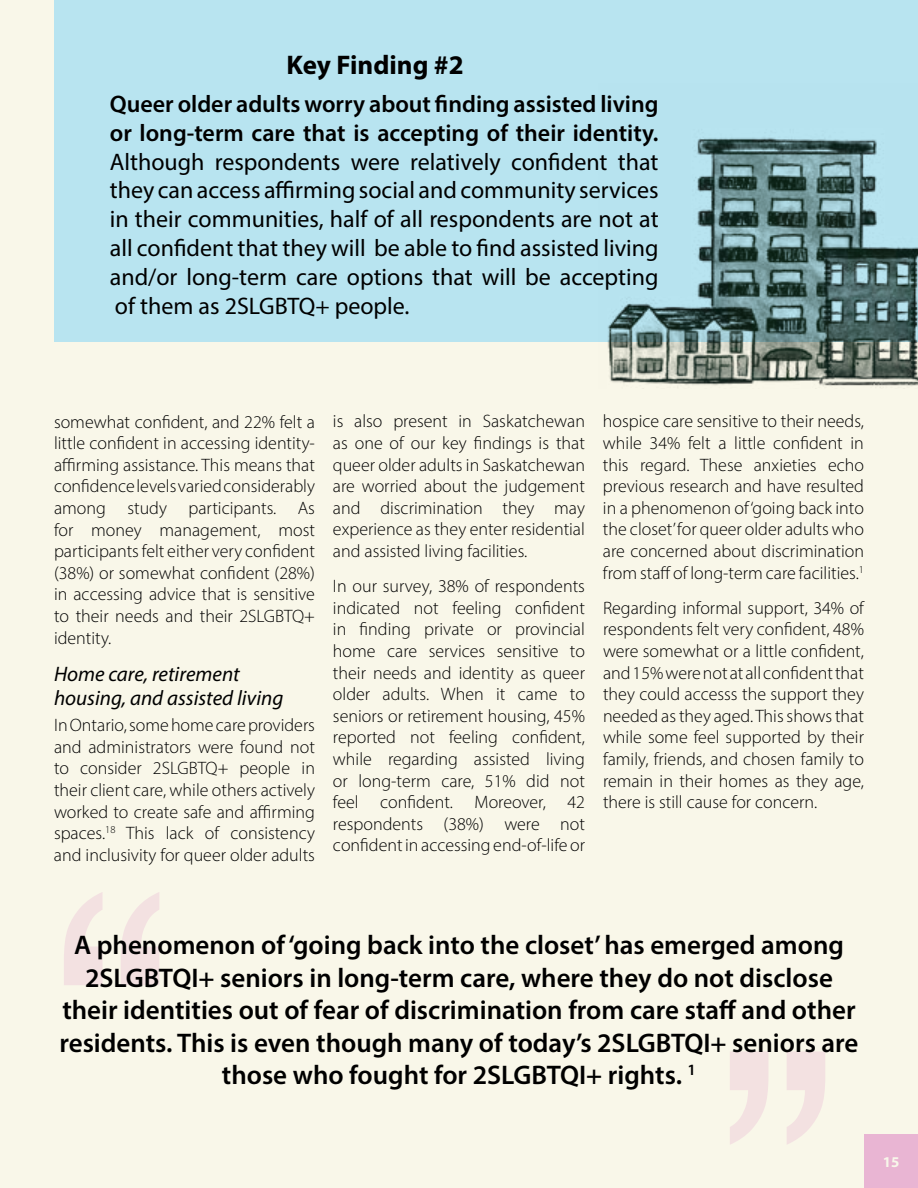
<style>
.page{position:relative;width:918px;height:1188px;background:#f9f7e9}
.page>*{position:absolute;margin:0;border:0;box-sizing:border-box;transform-origin:0 0}
.t1{font:300px "Geneva";color:#e9b5d3}
.t2{font:600 27px/32.4px "Myriad Pro";color:#000;text-align:center}
.t3{font:700 27px "Myriad Pro";color:#000}
.t4{font:24px/28.8px "Myriad Pro";color:#000;text-align:justify}
.t5{font:600 24px/28.8px "Myriad Pro";color:#000}
.t6{font:italic 21px/24px "Myriad Pro";color:#000}
.t7{font:300 18px/21.6px "Myriad Pro";color:#000;text-align:justify}
.t8{font:700 15px "Myriad Pro";color:#f8f7ea}
</style>
<div class="page">
<div style="left:864px;top:1134px;width:54px;height:54px;background:#e9b5d3"></div>
<div style="left:54px;top:0;width:864px;height:342px;background:#b8e4f0"></div>
<img style="left:607px;top:137px;width:311px;height:251px">
<h2 class="t3" style="left:287px;top:48px;width:179px">Key Finding #2</h2>
<h3 class="t5" style="left:110px;top:89px;width:550px">Queer older adults worry about finding assisted living or long-term care that is accepting of their identity.</h3>
<p class="t4" style="left:110px;top:147px;width:550px">Although respondents were relatively confident that they can access affirming social and community services in their communities, half of all respondents are not at all confident that they will be able to find assisted living and/or long-term care options that will be accepting of them as 2SLGBTQ+ people.</p>
<p class="t7" style="left:54px;top:411px;width:263px">somewhat confident, and 22% felt a little confident in accessing identity&shy;affirming assistance. This means that confidence levels varied considerably among study participants. As for money management, most participants felt either very confident (38%) or somewhat confident (28%) in accessing advice that is sensitive to their needs and their 2SLGBTQ+ identity.</p>
<p class="t6" style="left:54px;top:662px;width:231px">Home care, retirement housing, and assisted living</p>
<p class="t7" style="left:54px;top:714px;width:263px">In Ontario, some home care providers and administrators were found not to consider 2SLGBTQ+ people in their client care, while others actively worked to create safe and affirming spaces.<sup>18</sup> This lack of consistency and inclusivity for queer older adults</p>
<p class="t7" style="left:333px;top:411px;width:254px">is also present in Saskatchewan as one of our key findings is that queer older adults in Saskatchewan are worried about the judgement and discrimination they may experience as they enter residential and assisted living facilities.</p>
<p class="t7" style="left:333px;top:575px;width:254px">In our survey, 38% of respondents indicated not feeling confident in finding private or provincial home care services sensitive to their needs and identity as queer older adults. When it came to seniors or retirement housing, 45% reported not feeling confident, while regarding assisted living or long-term care, 51% did not feel confident. Moreover, 42 respondents (38%) were not confident in accessing end-of-life or</p>
<p class="t7" style="left:603px;top:411px;width:263px">hospice care sensitive to their needs, while 34% felt a little confident in this regard. These anxieties echo previous research and have resulted in a phenomenon of ‘going back into the closet’ for queer older adults who are concerned about discrimination from staff of long-term care facilities.<sup>1</sup></p>
<p class="t7" style="left:603px;top:597px;width:263px">Regarding informal support, 34% of respondents felt very confident, 48% were somewhat or a little confident, and 15% were not at all confident that they could accesss the support they needed as they aged. This shows that while some feel supported by their family, friends, and chosen family to remain in their homes as they age, there is still cause for concern.</p>
<h1 class="t1" style="left:38px;top:849px;width:149px">“</h1>
<p class="t2" style="left:59px;top:929px;width:801px">A phenomenon of ‘going back into the closet’ has emerged among 2SLGBTQI+ seniors in long-term care, where they do not disclose their identities out of fear of discrimination from care staff and other residents. This is even though many of today’s 2SLGBTQI+ seniors are those who fought for 2SLGBTQI+ rights. <sup>1</sup></p>
<h1 class="t1" style="left:851px;top:1187px;width:149px;rotate:-180deg">“</h1>
<p class="t8" style="left:883px;top:1152px;width:18px">15</p>
</div>
